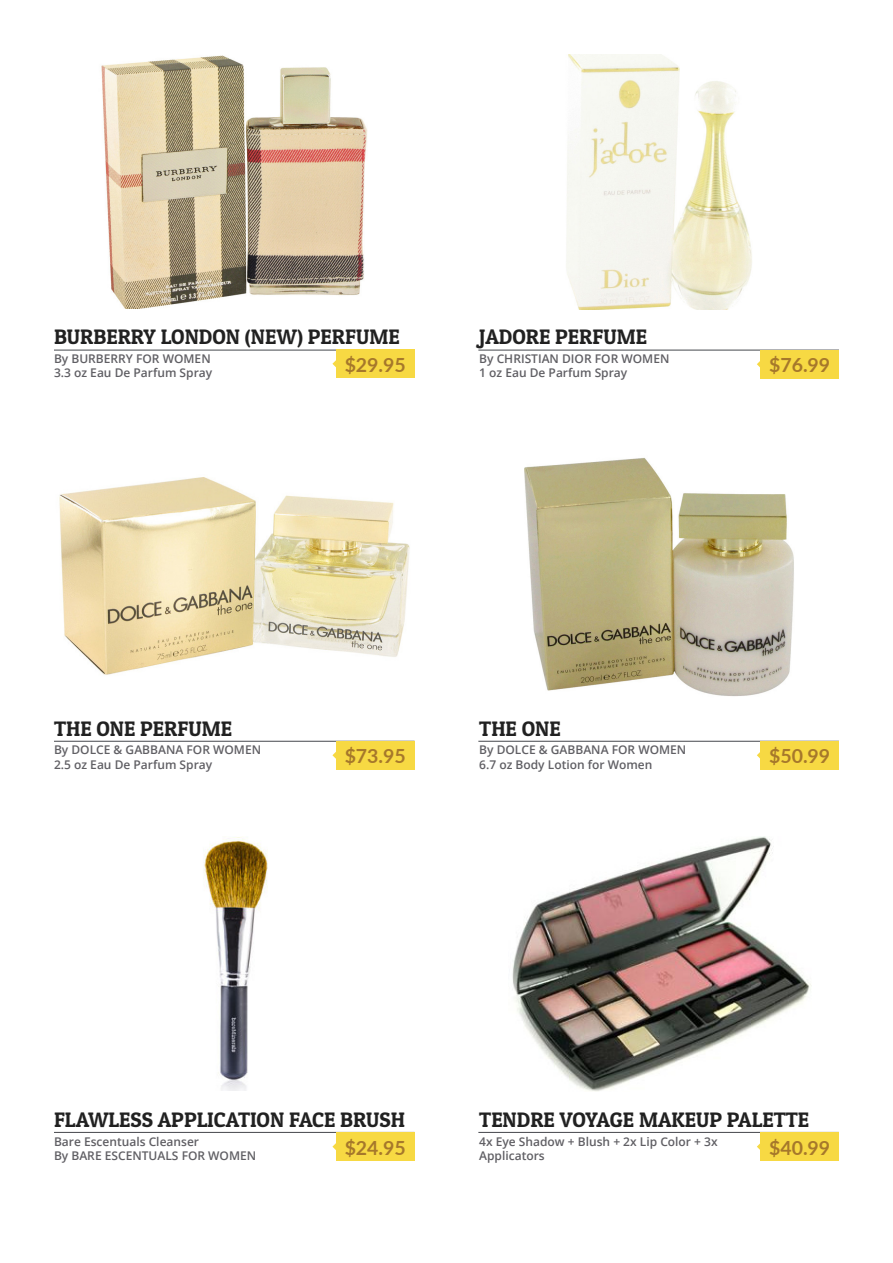
<style>
.page{position:relative;width:893px;height:1263px;background:#fff}
.page>*{position:absolute;margin:0;border:0;box-sizing:border-box;transform-origin:0 0}
.t1{font:21px "Patua One";color:#212121}
.t2{font:700 19.5px "Lato";color:#a6782b}
.t3{font:600 12px/14.4px "Open Sans";color:#605f64}
</style>
<div class="page">
<hr style="left:54px;top:350px;width:361px;height:1px;background:#45474c">
<hr style="left:478px;top:350px;width:361px;height:1px;background:#45474c">
<img style="left:101px;top:55px;width:267px;height:253px">
<img style="left:566px;top:54px;width:186px;height:255px">
<hr style="left:54px;top:741px;width:361px;height:1px;background:#45474c">
<hr style="left:478px;top:741px;width:361px;height:1px;background:#45474c">
<img style="left:59px;top:477px;width:351px;height:198px">
<img style="left:524px;top:458px;width:270px;height:238px">
<hr style="left:54px;top:1132px;width:361px;height:1px;background:#45474c">
<hr style="left:478px;top:1132px;width:361px;height:1px;background:#45474c">
<img style="left:204px;top:837px;width:64px;height:253px">
<img style="left:512px;top:836px;width:300px;height:255px">
<div style="left:336px;top:1132px;width:79px;height:29px;background:#f7d943"></div>
<div style="left:760px;top:1132px;width:79px;height:29px;background:#f7d943"></div>
<div style="left:760px;top:741px;width:79px;height:29px;background:#f7d943"></div>
<div style="left:336px;top:741px;width:79px;height:29px;background:#f7d943"></div>
<div style="left:336px;top:349px;width:79px;height:29px;background:#f7d943"></div>
<div style="left:760px;top:350px;width:79px;height:29px;background:#f7d943"></div>
<svg style="left:332px;top:1143px;width:4px;height:7px"></svg>
<svg style="left:757px;top:1143px;width:3px;height:7px"></svg>
<svg style="left:757px;top:752px;width:3px;height:7px"></svg>
<svg style="left:332px;top:752px;width:4px;height:7px"></svg>
<svg style="left:332px;top:360px;width:4px;height:7px"></svg>
<svg style="left:757px;top:361px;width:3px;height:7px"></svg>
<p class="t1" style="left:54px;top:324px;width:347px">BURBERRY LONDON (NEW) PERFUME</p>
<p class="t1" style="left:479px;top:324px;width:169px">JADORE PERFUME</p>
<p class="t3" style="left:54px;top:351px;width:158px">By BURBERRY FOR WOMEN</p>
<p class="t3" style="left:54px;top:365px;width:160px">3.3 oz Eau De Parfum Spray</p>
<p class="t3" style="left:479px;top:351px;width:192px">By CHRISTIAN DIOR FOR WOMEN</p>
<p class="t3" style="left:479px;top:365px;width:150px">1 oz Eau De Parfum Spray</p>
<p class="t2" style="left:345px;top:350px;width:63px">$29.95</p>
<p class="t2" style="left:769px;top:351px;width:63px">$76.99</p>
<p class="t1" style="left:54px;top:715px;width:180px">THE ONE PERFUME</p>
<p class="t3" style="left:54px;top:742px;width:209px">By DOLCE &amp; GABBANA FOR WOMEN</p>
<p class="t3" style="left:54px;top:757px;width:160px">2.5 oz Eau De Parfum Spray</p>
<p class="t1" style="left:479px;top:715px;width:83px">THE ONE</p>
<p class="t3" style="left:479px;top:742px;width:209px">By DOLCE &amp; GABBANA FOR WOMEN</p>
<p class="t3" style="left:479px;top:757px;width:175px">6.7 oz Body Lotion for Women</p>
<p class="t2" style="left:345px;top:742px;width:63px">$73.95</p>
<p class="t2" style="left:769px;top:742px;width:63px">$50.99</p>
<p class="t1" style="left:54px;top:1107px;width:353px">FLAWLESS APPLICATION FACE BRUSH</p>
<p class="t1" style="left:479px;top:1107px;width:331px">TENDRE VOYAGE MAKEUP PALETTE</p>
<p class="t3" style="left:54px;top:1134px;width:147px">Bare Escentuals Cleanser</p>
<p class="t3" style="left:54px;top:1148px;width:204px">By BARE ESCENTUALS FOR WOMEN</p>
<p class="t3" style="left:479px;top:1134px;width:240px">4x Eye Shadow + Blush + 2x Lip Color + 3x<br>Applicators</p>
<p class="t2" style="left:345px;top:1133px;width:63px">$24.95</p>
<p class="t2" style="left:769px;top:1133px;width:63px">$40.99</p>
</div>
